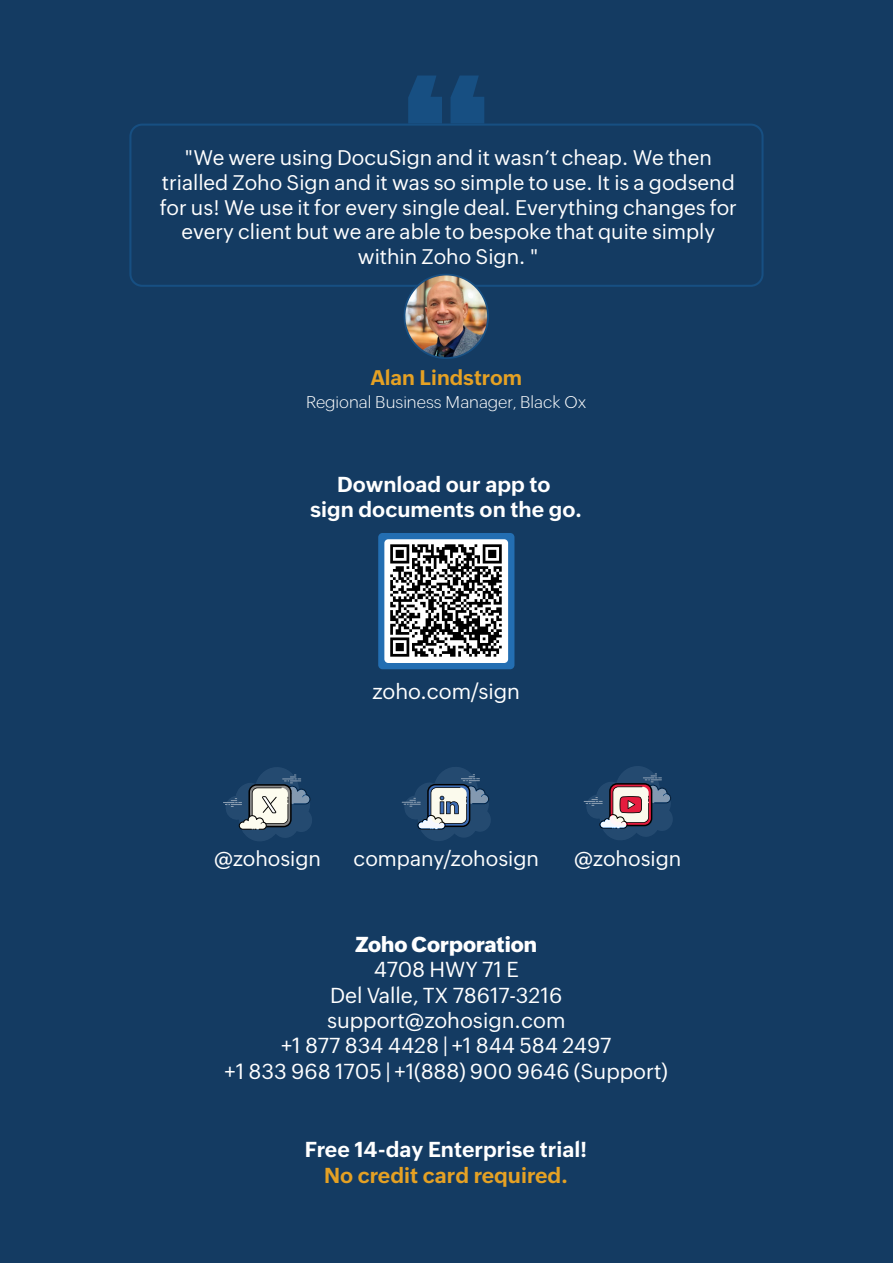
<style>
.page{position:relative;width:893px;height:1263px;background:#143b62}
.page>*{position:absolute;margin:0;border:0;box-sizing:border-box;transform-origin:0 0}
.t1{font:21.15px/25.5px "Zoho Puvi";color:#fff;text-align:center}
.t2{font:700 21.15px/25.5px "Zoho Puvi";color:#fff;text-align:center}
.t3{font:700 21.15px "Zoho Puvi";color:#e5a124}
.t4{font:800 21.15px "Zoho Puvi";color:#fff}
.t5{font:20.7px/24.9px "Zoho Puvi";color:#fff;text-align:center}
.t6{font:700 20.7px "Zoho Puvi";color:#e5a124}
.t7{font:300 16.5px "Zoho Puvi";color:#fff}
</style>
<div class="page">
<svg style="left:408px;top:76px;width:76px;height:48px"></svg>
<div style="left:129px;top:124px;width:635px;height:163px;border:2px solid #174f82;border-radius:12px"></div>
<img style="left:404px;top:275px;width:84px;height:83px;border-radius:42px">
<div style="left:404px;top:274px;width:85px;height:85px;border:2px solid #174f82;border-radius:50%"></div>
<div style="left:378px;top:533px;width:136px;height:136px;background:#236eb2;border-radius:4px"></div>
<img style="left:384px;top:539px;width:124px;height:124px">
<svg style="left:223px;top:767px;width:89px;height:74px"></svg>
<svg style="left:402px;top:767px;width:89px;height:74px"></svg>
<svg style="left:584px;top:766px;width:89px;height:74px"></svg>
<p class="t5" style="left:160px;top:143px;width:579px">"We were using DocuSign and it wasn’t cheap. We then trialled Zoho Sign and it was so simple to use. It is a godsend for us! We use it for every single deal. Everything changes for every client but we are able to bespoke that quite simply within Zoho Sign. "</p>
<p class="t6" style="left:370px;top:361px;width:153px">Alan Lindstrom</p>
<p class="t7" style="left:306px;top:390px;width:282px">Regional Business Manager, Black Ox</p>
<p class="t2" style="left:310px;top:469px;width:273px">Download our app to<br>sign documents on the go.</p>
<p class="t1" style="left:372px;top:677px;width:149px">zoho.com/sign</p>
<p class="t5" style="left:214px;top:844px;width:108px">@zohosign</p>
<p class="t5" style="left:354px;top:844px;width:187px">company/zohosign</p>
<p class="t5" style="left:574px;top:844px;width:108px">@zohosign</p>
<p class="t4" style="left:355px;top:927px;width:183px">Zoho Corporation</p>
<p class="t1" style="left:225px;top:955px;width:445px">4708 HWY 71 E<br>Del Valle, TX 78617-3216 support@zohosign.com<br>+1 877 834 4428 | +1 844 584 2497<br>+1 833 968 1705 | +1(888) 900 9646 (Support)</p>
<p class="t2" style="left:305px;top:1135px;width:284px">Free 14-day Enterprise trial!</p>
<p class="t3" style="left:324px;top:1159px;width:246px">No credit card required.</p>
</div>
